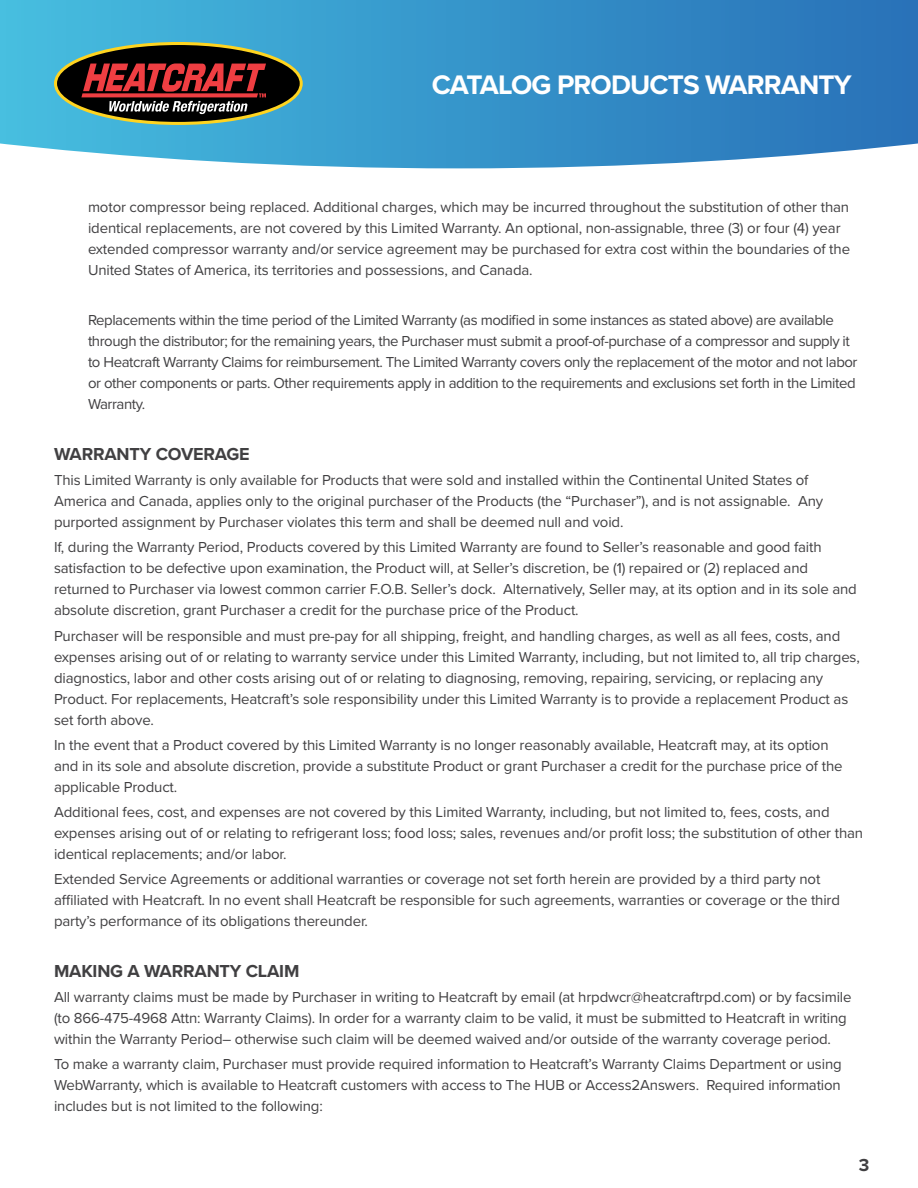
<style>
.page{position:relative;width:918px;height:1188px;background:#fff}
.page>*{position:absolute;margin:0;border:0;box-sizing:border-box;transform-origin:0 0}
.t1{font:700 27.75px "Proxima Nova";letter-spacing:-.03em;color:#fff}
.t2{font:700 18px "Proxima Nova";letter-spacing:-.01em;color:#414042}
.t3{font:15px/21px "Proxima Nova";letter-spacing:-.01em;color:#414042}
.t4{font:15px/21px "Proxima Nova";letter-spacing:-.03em;color:#414042}
</style>
<div class="page">
<svg style="left:0;top:0;width:918px;height:168px;background:#4098cc"></svg>
<svg style="left:54px;top:42px;width:249px;height:83px;background:#554944"></svg>
<h1 class="t1" style="left:432px;top:65px;width:421px">CATALOG PRODUCTS WARRANTY</h1>
<p class="t3" style="left:88px;top:196px;width:764px">motor compressor being replaced. Additional charges, which may be incurred throughout the substitution of other than identical replacements, are not covered by this Limited Warranty. An optional, non-assignable, three (3) or four (4) year extended compressor warranty and/or service agreement may be purchased for extra cost within the boundaries of the United States of America, its territories and possessions, and Canada.</p>
<p class="t4" style="left:88px;top:309px;width:771px">Replacements within the time period of the Limited Warranty (as modified in some instances as stated above) are available through the distributor; for the remaining years, the Purchaser must submit a proof-of-purchase of a compressor and supply it to Heatcraft Warranty Claims for reimbursement. The Limited Warranty covers only the replacement of the motor and not labor or other components or parts. Other requirements apply in addition to the requirements and exclusions set forth in the Limited Warranty.</p>
<p class="t2" style="left:54px;top:440px;width:197px">WARRANTY COVERAGE</p>
<p class="t3" style="left:54px;top:469px;width:771px">This Limited Warranty is only available for Products that were sold and installed within the Continental United States of<br>America and Canada, applies only to the original purchaser of the Products (the “Purchaser”), and is not assignable. Any purported assignment by Purchaser violates this term and shall be deemed null and void.</p>
<p class="t3" style="left:54px;top:536px;width:804px">If, during the Warranty Period, Products covered by this Limited Warranty are found to Seller’s reasonable and good faith satisfaction to be defective upon examination, the Product will, at Seller’s discretion, be (1) repaired or (2) replaced and returned to Purchaser via lowest common carrier F.O.B. Seller’s dock. Alternatively, Seller may, at its option and in its sole and absolute discretion, grant Purchaser a credit for the purchase price of the Product.</p>
<p class="t3" style="left:54px;top:624px;width:807px">Purchaser will be responsible and must pre-pay for all shipping, freight, and handling charges, as well as all fees, costs, and expenses arising out of or relating to warranty service under this Limited Warranty, including, but not limited to, all trip charges, diagnostics, labor and other costs arising out of or relating to diagnosing, removing, repairing, servicing, or replacing any Product. For replacements, Heatcraft’s sole responsibility under this Limited Warranty is to provide a replacement Product as set forth above.</p>
<p class="t3" style="left:54px;top:734px;width:790px">In the event that a Product covered by this Limited Warranty is no longer reasonably available, Heatcraft may, at its option and in its sole and absolute discretion, provide a substitute Product or grant Purchaser a credit for the purchase price of the applicable Product.</p>
<p class="t3" style="left:54px;top:801px;width:811px">Additional fees, cost, and expenses are not covered by this Limited Warranty, including, but not limited to, fees, costs, and expenses arising out of or relating to refrigerant loss; food loss; sales, revenues and/or profit loss; the substitution of other than identical replacements; and/or labor.</p>
<p class="t3" style="left:54px;top:868px;width:788px">Extended Service Agreements or additional warranties or coverage not set forth herein are provided by a third party not affiliated with Heatcraft. In no event shall Heatcraft be responsible for such agreements, warranties or coverage or the third party’s performance of its obligations thereunder.</p>
<p class="t2" style="left:54px;top:958px;width:247px">MAKING A WARRANTY CLAIM</p>
<p class="t3" style="left:54px;top:986px;width:799px">All warranty claims must be made by Purchaser in writing to Heatcraft by email (at hrpdwcr@heatcraftrpd.com) or by facsimile (to 866-475-4968 Attn: Warranty Claims). In order for a warranty claim to be valid, it must be submitted to Heatcraft in writing within the Warranty Period– otherwise such claim will be deemed waived and/or outside of the warranty coverage period.</p>
<p class="t3" style="left:54px;top:1053px;width:789px;text-align:justify">To make a warranty claim, Purchaser must provide required information to Heatcraft’s Warranty Claims Department or using WebWarranty, which is available to Heatcraft customers with access to The HUB or Access2Answers. Required information includes but is not limited to the following:</p>
<p class="t2" style="left:859px;top:1151px;width:12px">3</p>
</div>
